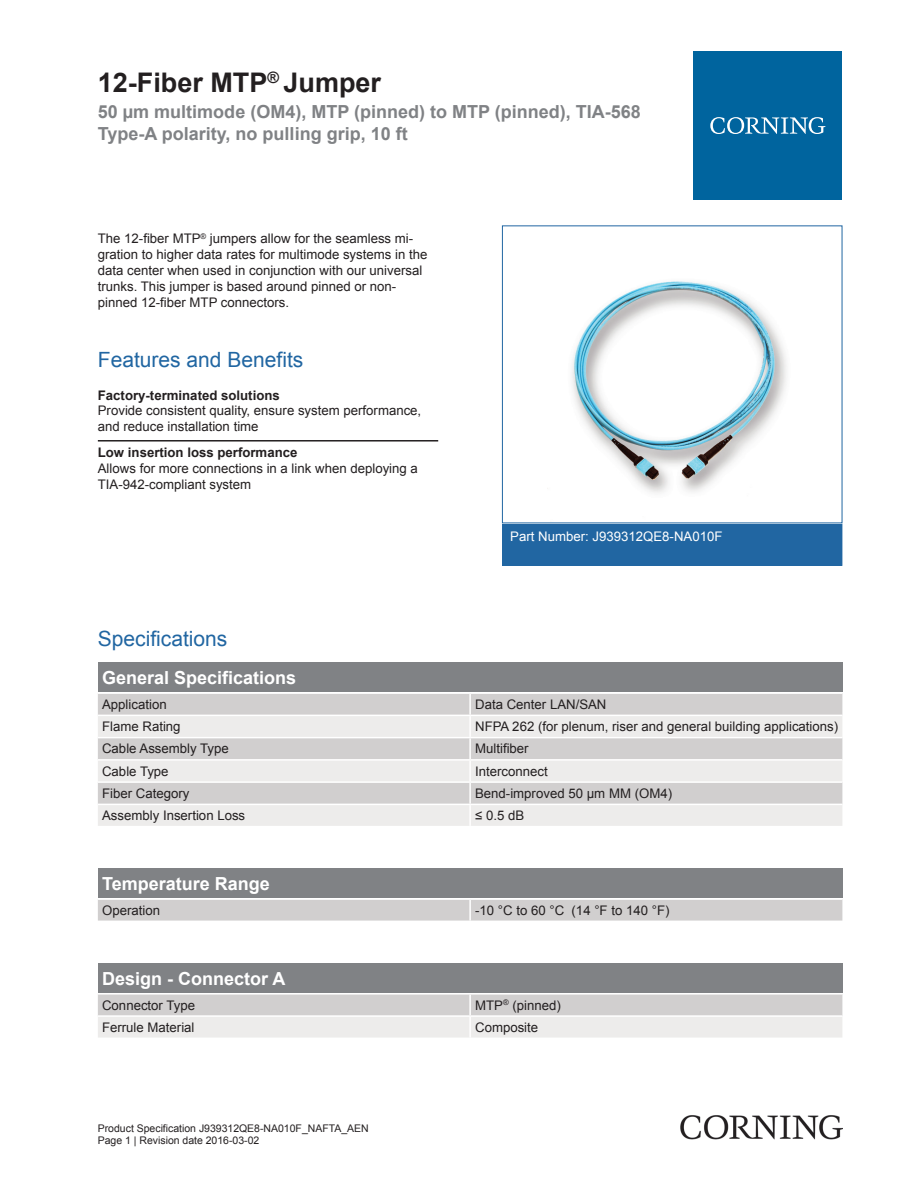
<style>
.page{position:relative;width:919px;height:1187px;background:#fff}
.page>*{position:absolute;margin:0;border:0;box-sizing:border-box;transform-origin:0 0}
.t1{font:700 27px "Arial";color:#231f20}
.t2{font:21px "Arial";color:#2166a2}
.t3{font:700 18px/21.6px "Arial";color:#808285}
.t4{font:700 18px "Arial";color:#fff}
.t5{font:13.2px/15.9px "Arial";color:#231f20}
.t6{font:700 13.2px "Arial";color:#231f20}
.t7{font:13.2px "Arial";color:#fff}
.t8{font:10.5px/12.6px "Arial";color:#231f20}
</style>
<div class="page">
<div style="left:502px;top:523px;width:340px;height:43px;background:#2166a2"></div>
<hr style="left:98px;top:440px;width:340px;height:1px;background:#231f20">
<div style="left:98px;top:662px;width:744px;height:30px;background:#808285"></div>
<div style="left:98px;top:694px;width:744px;height:20px;background:#d1cfcf"></div>
<svg style="left:98px;top:716px;width:744px;height:109px;background:#e2e0e0"></svg>
<hr style="left:469px;top:693px;width:2px;height:21px;background:#fff">
<hr style="left:469px;top:716px;width:2px;height:20px;background:#fff">
<hr style="left:469px;top:738px;width:2px;height:21px;background:#fff">
<hr style="left:469px;top:760px;width:2px;height:21px;background:#fff">
<hr style="left:469px;top:782px;width:2px;height:21px;background:#fff">
<hr style="left:469px;top:805px;width:2px;height:20px;background:#fff">
<hr style="left:98px;top:736px;width:372px;height:2px;background:#fff">
<hr style="left:470px;top:736px;width:372px;height:2px;background:#fff">
<hr style="left:98px;top:759px;width:372px;height:1px;background:#fff">
<hr style="left:470px;top:759px;width:372px;height:1px;background:#fff">
<hr style="left:98px;top:781px;width:372px;height:1px;background:#fff">
<hr style="left:470px;top:781px;width:372px;height:1px;background:#fff">
<hr style="left:98px;top:803px;width:372px;height:2px;background:#fff">
<hr style="left:470px;top:803px;width:372px;height:2px;background:#fff">
<div style="left:98px;top:868px;width:744px;height:30px;background:#808285"></div>
<div style="left:98px;top:900px;width:744px;height:20px;background:#d1cfcf"></div>
<hr style="left:469px;top:899px;width:2px;height:21px;background:#fff">
<div style="left:98px;top:963px;width:744px;height:29px;background:#808285"></div>
<svg style="left:98px;top:994px;width:744px;height:43px;background:#dfdede"></svg>
<hr style="left:469px;top:994px;width:2px;height:21px;background:#fff">
<hr style="left:469px;top:1016px;width:2px;height:21px;background:#fff">
<hr style="left:98px;top:1015px;width:372px;height:1px;background:#fff">
<hr style="left:470px;top:1015px;width:372px;height:1px;background:#fff">
<div style="left:693px;top:51px;width:149px;height:149px;background:#00649e"></div>
<svg style="left:710px;top:117px;width:115px;height:17px"></svg>
<img style="left:680px;top:1115px;width:162px;height:24px">
<img style="left:547px;top:281px;width:240px;height:212px">
<h1 class="t1" style="left:98px;top:64px;width:285px">12-Fiber MTP<sup>®</sup> Jumper</h1>
<h3 class="t3" style="left:98px;top:102px;width:544px">50 µm multimode (OM4), MTP (pinned) to MTP (pinned), TIA-568<br>Type-A polarity, no pulling grip, 10 ft</h3>
<p class="t5" style="left:98px;top:231px;width:331px">The 12 -fiber MTP<sup>®</sup> jumpers allow for the seamless mi&shy;gration to higher data rates for multimode systems in the data center when used in conjunction with our universal trunks. This jumper is based around pinned or non - pinned 12 -fiber MTP connectors.</p>
<h2 class="t2" style="left:98px;top:346px;width:207px">Features and Benefits</h2>
<p class="t6" style="left:98px;top:386px;width:183px">Factory-terminated solutions</p>
<p class="t5" style="left:98px;top:403px;width:325px">Provide consistent quality, ensure system performance, and reduce installation time</p>
<p class="t6" style="left:98px;top:443px;width:201px">Low insertion loss performance</p>
<p class="t5" style="left:98px;top:460px;width:321px">Allows for more connections in a link when deploying a<br>TIA-942-compliant system</p>
<p class="t7" style="left:510px;top:527px;width:214px">Part Number: J939312QE8-NA010F</p>
<h2 class="t2" style="left:98px;top:624px;width:131px">Specifications</h2>
<h3 class="t4" style="left:102px;top:665px;width:196px">General Specifications</h3>
<p class="t5" style="left:102px;top:696px;width:66px">Application</p>
<p class="t5" style="left:475px;top:696px;width:133px">Data Center LAN/SAN</p>
<p class="t5" style="left:102px;top:718px;width:80px">Flame Rating</p>
<p class="t5" style="left:475px;top:718px;width:364px">NFPA 262 (for plenum, riser and general building applications)</p>
<p class="t5" style="left:102px;top:741px;width:128px">Cable Assembly Type</p>
<p class="t5" style="left:475px;top:741px;width:55px">Multifiber</p>
<p class="t5" style="left:102px;top:763px;width:68px">Cable Type</p>
<p class="t5" style="left:475px;top:763px;width:74px">Interconnect</p>
<p class="t5" style="left:102px;top:785px;width:89px">Fiber Category</p>
<p class="t5" style="left:475px;top:785px;width:198px">Bend-improved 50 µm MM (OM4)</p>
<p class="t5" style="left:102px;top:807px;width:145px">Assembly Insertion Loss</p>
<p class="t5" style="left:475px;top:807px;width:51px">≤ 0.5 dB</p>
<h3 class="t4" style="left:102px;top:871px;width:169px">Temperature Range</h3>
<p class="t5" style="left:102px;top:902px;width:59px">Operation</p>
<p class="t5" style="left:475px;top:902px;width:196px">-10 °C to 60 °C (14 °F to 140 °F)</p>
<h3 class="t4" style="left:102px;top:966px;width:185px">Design - Connector A</h3>
<p class="t5" style="left:102px;top:997px;width:94px">Connector Type</p>
<p class="t5" style="left:475px;top:997px;width:87px">MTP<sup>®</sup> (pinned)</p>
<p class="t5" style="left:102px;top:1019px;width:94px">Ferrule Material</p>
<p class="t5" style="left:475px;top:1019px;width:65px">Composite</p>
<p class="t8" style="left:98px;top:1121px;width:272px">Product Specification J939312QE8-NA010F_NAFTA_AEN<br>Page 1 | Revision date 2016-03-02</p>
</div>
